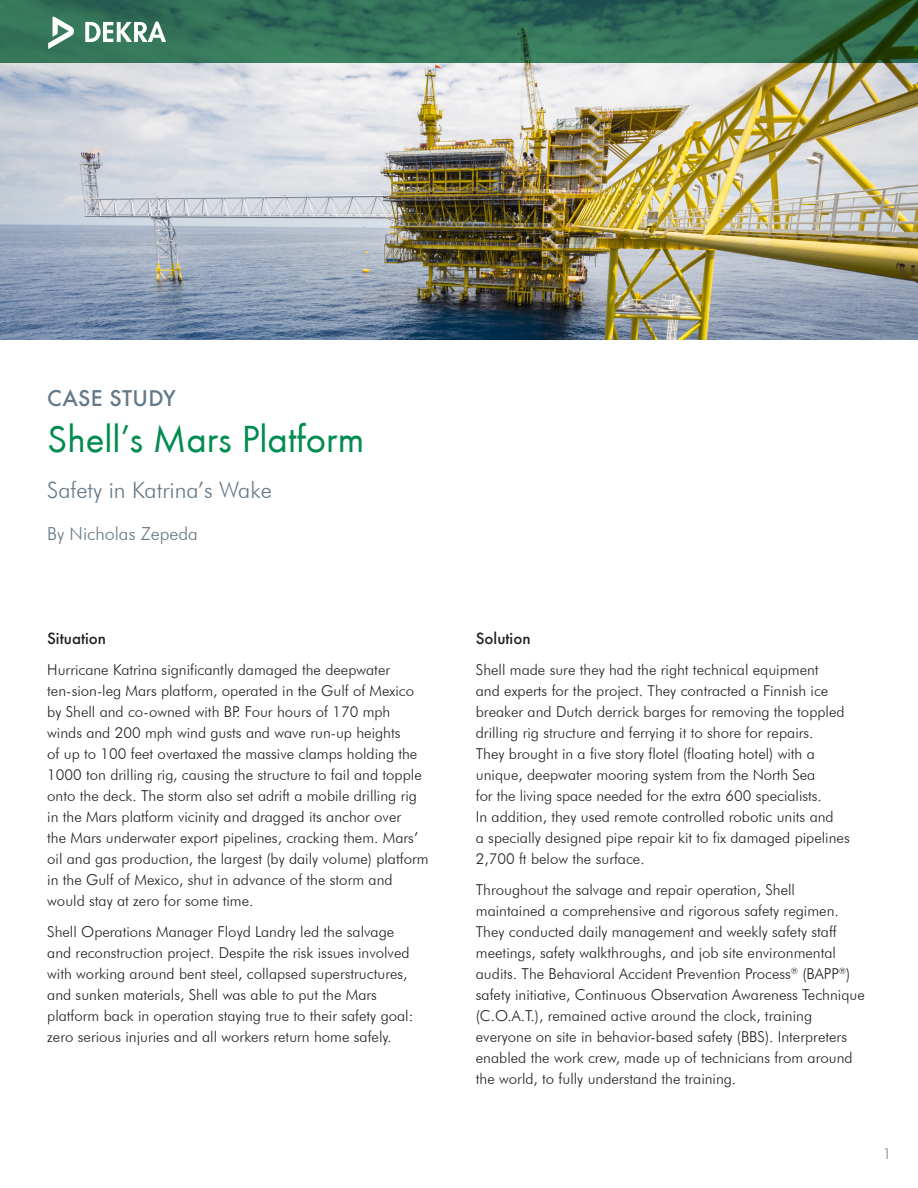
<style>
.page{position:relative;width:918px;height:1188px;background:#fff}
.page>*{position:absolute;margin:0;border:0;box-sizing:border-box;transform-origin:0 0}
.t1{font:39px "Futura T Boo";color:#008c4e}
.t2{font:300 22.5px "Futura BT";color:#637889}
.t3{font:500 21px "Futura";letter-spacing:.01em;color:#637889}
.t4{font:300 18px "Futura BT";color:#637889}
.t5{font:300 15px/21px "Futura BT";color:#231f20}
.t6{font:500 15px "Futura";color:#231f20}
.t7{font:300 15px "Futura BT";color:#7c868d}
</style>
<div class="page">
<img style="left:0;top:63px;width:918px;height:276px">
<svg style="left:0;top:0;width:918px;height:63px;background:#326f55"></svg>
<svg style="left:85px;top:21px;width:81px;height:21px"></svg>
<svg style="left:48px;top:17px;width:26px;height:32px"></svg>
<p class="t3" style="left:47px;top:384px;width:130px">CASE STUDY</p>
<p class="t1" style="left:47px;top:417px;width:319px">Shell’s Mars Platform</p>
<p class="t2" style="left:47px;top:476px;width:226px">Safety in Katrina’s Wake</p>
<p class="t4" style="left:47px;top:522px;width:152px">By Nicholas Zepeda</p>
<p class="t6" style="left:47px;top:629px;width:60px">Situation</p>
<p class="t5" style="left:47px;top:660px;width:383px">Hurricane Katrina significantly damaged the deepwater ten-sion-leg Mars platform, operated in the Gulf of Mexico by Shell and co-owned with BP. Four hours of 170 mph winds and 200 mph wind gusts and wave run-up heights<br>of up to 100 feet overtaxed the massive clamps holding the 1000 ton drilling rig, causing the structure to fail and topple onto the deck. The storm also set adrift a mobile drilling rig in the Mars platform vicinity and dragged its anchor over<br>the Mars underwater export pipelines, cracking them. Mars’ oil and gas production, the largest (by daily volume) platform in the Gulf of Mexico, shut in advance of the storm and would stay at zero for some time.</p>
<p class="t5" style="left:47px;top:921px;width:368px">Shell Operations Manager Floyd Landry led the salvage and reconstruction project. Despite the risk issues involved with working around bent steel, collapsed superstructures, and sunken materials, Shell was able to put the Mars platform back in operation staying true to their safety goal: zero serious injuries and all workers return home safely.</p>
<p class="t6" style="left:476px;top:629px;width:56px">Solution</p>
<p class="t5" style="left:476px;top:660px;width:375px">Shell made sure they had the right technical equipment<br>and experts for the project. They contracted a Finnish ice breaker and Dutch derrick barges for removing the toppled drilling rig structure and ferrying it to shore for repairs.<br>They brought in a five story flotel (floating hotel) with a unique, deepwater mooring system from the North Sea<br>for the living space needed for the extra 600 specialists.<br>In addition, they used remote controlled robotic units and<br>a specially designed pipe repair kit to fix damaged pipelines 2,700 ft below the surface.</p>
<p class="t5" style="left:476px;top:879px;width:390px">Throughout the salvage and repair operation, Shell maintained a comprehensive and rigorous safety regimen.<br>They conducted daily management and weekly safety staff meetings, safety walkthroughs, and job site environmental audits. The Behavioral Accident Prevention Process<sup>®</sup> (BAPP<sup>®</sup>) safety initiative, Continuous Observation Awareness Technique (C.O.A.T.), remained active around the clock, training everyone on site in behavior-based safety (BBS). Interpreters enabled the work crew, made up of technicians from around the world, to fully understand the training.</p>
<p class="t7" style="left:883px;top:1145px;width:10px">1</p>
</div>
